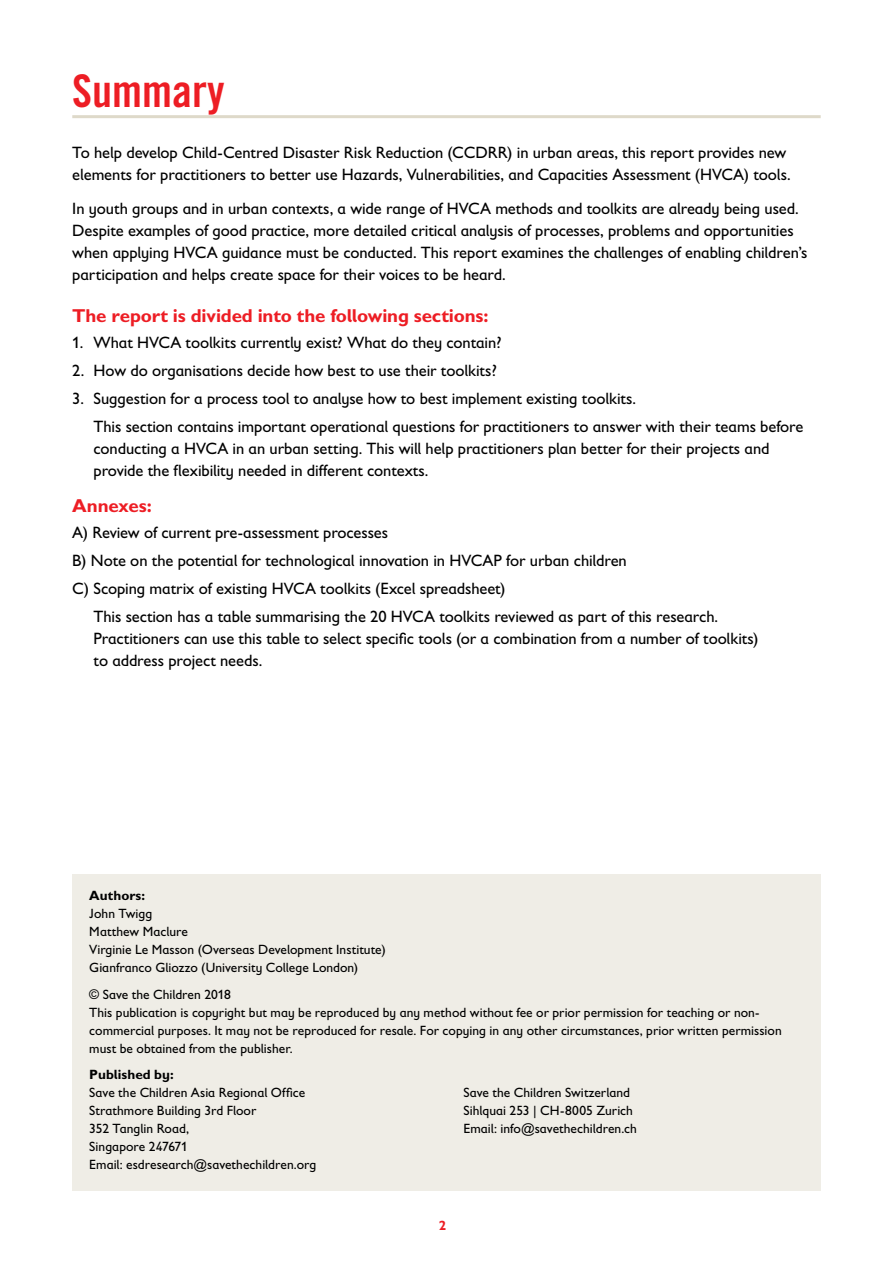
<style>
.page{position:relative;width:893px;height:1263px;background:#fff}
.page>*{position:absolute;margin:0;border:0;box-sizing:border-box;transform-origin:0 0}
.t1{font:45px "Trade Gothic LT Bold Cond Twenty";color:#ed1d24}
.t2{font:700 18.75px "Gill Sans Infant Std";letter-spacing:-.01em;color:#ed1d24}
.t3{font:16.5px/21.8px "Gill Sans Infant Std";letter-spacing:-.005em;color:#000}
.t4{font:13.5px/18px "Gill Sans Infant Std";color:#000}
.t5{font:700 13.5px "Gill Sans Infant Std";letter-spacing:.005em;color:#000}
.t6{font:700 13.5px "Gill Sans Infant Std";color:#ed1d24}
</style>
<div class="page">
<div style="left:72px;top:874px;width:749px;height:317px;background:#efede6"></div>
<hr style="left:72px;top:115px;width:749px;height:3px;background:#ded9c9">
<h1 class="t1" style="left:72px;top:63px;width:154px">Summary</h1>
<p class="t3" style="left:72px;top:142px;width:720px">To help develop Child-Centred Disaster Risk Reduction (CCDRR) in urban areas, this report provides new elements for practitioners to better use Hazards, Vulnerabilities, and Capacities Assessment (HVCA) tools.</p>
<p class="t3" style="left:72px;top:198px;width:737px">In youth groups and in urban contexts, a wide range of HVCA methods and toolkits are already being used.<br>Despite examples of good practice, more detailed critical analysis of processes, problems and opportunities when applying HVCA guidance must be conducted. This report examines the challenges of enabling children’s participation and helps create space for their voices to be heard.</p>
<p class="t2" style="left:72px;top:305px;width:418px">The report is divided into the following sections:</p>
<p class="t3" style="left:72px;top:331px;width:431px">1. What HVCA toolkits currently exist? What do they contain?</p>
<p class="t3" style="left:72px;top:360px;width:426px">2. How do organisations decide how best to use their toolkits?</p>
<p class="t3" style="left:94px;top:384px;width:711px;line-height:28.2px;text-indent:-21px">3. Suggestion for a process tool to analyse how to best implement existing toolkits.<br>This section contains important operational questions for practitioners to answer with their teams before</p>
<p class="t3" style="left:94px;top:438px;width:677px">conducting a HVCA in an urban setting. This will help practitioners plan better for their projects and provide the flexibility needed in different contexts.</p>
<p class="t2" style="left:72px;top:494px;width:81px">Annexes:</p>
<p class="t3" style="left:72px;top:518px;width:556px;line-height:28.2px">A) Review of current pre-assessment processes<br>B) Note on the potential for technological innovation in HVCAP for urban children<br>C) Scoping matrix of existing HVCA toolkits (Excel spreadsheet)</p>
<p class="t3" style="left:94px;top:606px;width:666px">This section has a table summarising the 20 HVCA toolkits reviewed as part of this research.<br>Practitioners can use this table to select specific tools (or a combination from a number of toolkits) to address project needs.</p>
<p class="t5" style="left:89px;top:887px;width:57px">Authors:</p>
<p class="t4" style="left:89px;top:904px;width:298px">John Twigg<br>Matthew Maclure<br>Virginie Le Masson (Overseas Development Institute)<br>Gianfranco Gliozzo (University College London)</p>
<p class="t4" style="left:89px;top:985px;width:694px">© Save the Children 2018<br>This publication is copyright but may be reproduced by any method without fee or prior permission for teaching or non&shy;commercial purposes. It may not be reproduced for resale. For copying in any other circumstances, prior written permission must be obtained from the publisher.</p>
<p class="t5" style="left:89px;top:1066px;width:86px">Published by:</p>
<p class="t4" style="left:89px;top:1083px;width:228px">Save the Children Asia Regional Office<br>Strathmore Building 3rd Floor<br>352 Tanglin Road,<br>Singapore 247671<br>Email: esdresearch@savethechildren.org</p>
<p class="t4" style="left:463px;top:1083px;width:175px">Save the Children Switzerland<br>Sihlquai 253 | CH-8005 Zurich<br>Email: info@savethechildren.ch</p>
<p class="t6" style="left:439px;top:1217px;width:9px">2</p>
</div>
